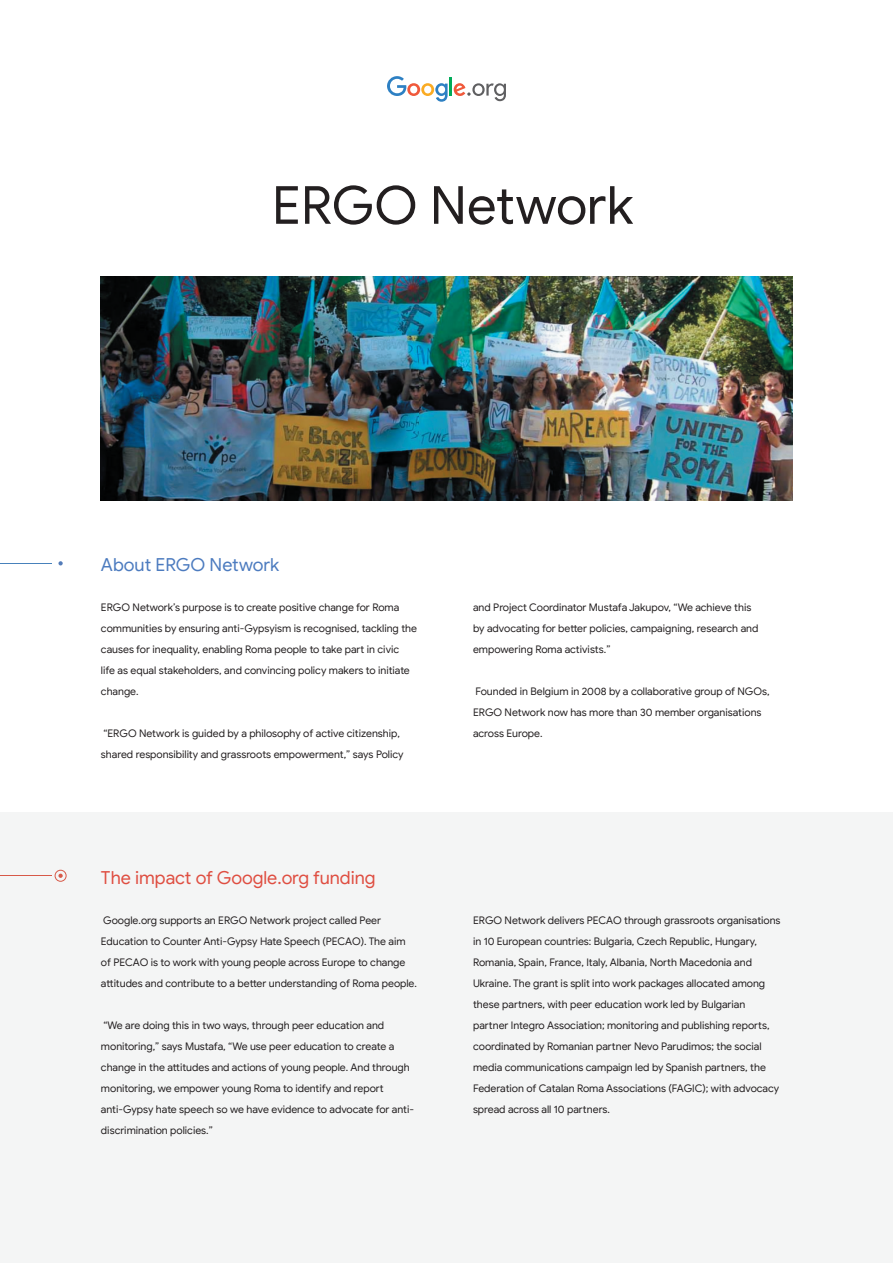
<style>
.page{position:relative;width:893px;height:1263px;background:#fff}
.page>*{position:absolute;margin:0;border:0;box-sizing:border-box;transform-origin:0 0}
.t1{font:52.5px "Google Sans";color:#231f20}
.t2{font:18px "Google Sans";color:#df4e41}
.t3{font:18px "Google Sans";color:#4c7bbf}
.t4{font:10.5px/21px "Google Sans";color:#231f20}
</style>
<div class="page">
<div style="left:0;top:812px;width:893px;height:451px;background:#f4f5f5"></div>
<svg style="left:387px;top:76px;width:61px;height:26px"></svg>
<hr style="left:449px;top:77px;width:3px;height:19px;background:#00ab59">
<svg style="left:454px;top:83px;width:52px;height:18px"></svg>
<img style="left:101px;top:277px;width:691px;height:224px">
<hr style="left:0;top:563px;width:51px;height:1px;background:#4781bb">
<svg style="left:58px;top:561px;width:5px;height:4px"></svg>
<hr style="left:0;top:875px;width:51px;height:1px;background:#d75948">
<svg style="left:58px;top:874px;width:5px;height:4px"></svg>
<div style="left:55px;top:870px;width:11px;height:12px;border:1px solid #d75948;border-radius:50%"></div>
<h1 class="t1" style="left:272px;top:173px;width:363px">ERGO Network</h1>
<h2 class="t3" style="left:101px;top:554px;width:180px">About ERGO Network</h2>
<p class="t4" style="left:101px;top:596px;width:318px">ERGO Network’s purpose is to create positive change for Roma communities by ensuring anti-Gypsyism is recognised, tackling the causes for inequality, enabling Roma people to take part in civic<br>life as equal stakeholders, and convincing policy makers to initiate change.</p>
<p class="t4" style="left:101px;top:723px;width:304px">“ERGO Network is guided by a philosophy of active citizenship, shared responsibility and grassroots empowerment,” says Policy</p>
<h2 class="t2" style="left:101px;top:866px;width:276px">The impact of Google.org funding</h2>
<p class="t4" style="left:101px;top:909px;width:318px">Google.org supports an ERGO Network project called Peer Education to Counter Anti-Gypsy Hate Speech (PECAO). The aim of PECAO is to work with young people across Europe to change attitudes and contribute to a better understanding of Roma people.</p>
<p class="t4" style="left:101px;top:1015px;width:315px">“We are doing this in two ways, through peer education and monitoring,” says Mustafa, “We use peer education to create a change in the attitudes and actions of young people. And through monitoring, we empower young Roma to identify and report anti-Gypsy hate speech so we have evidence to advocate for anti&shy;discrimination policies.”</p>
<p class="t4" style="left:473px;top:596px;width:287px">and Project Coordinator Mustafa Jakupov, “We achieve this by advocating for better policies, campaigning, research and empowering Roma activists.”</p>
<p class="t4" style="left:473px;top:681px;width:298px">Founded in Belgium in 2008 by a collaborative group of NGOs,<br>ERGO Network now has more than 30 member organisations across Europe.</p>
<p class="t4" style="left:473px;top:909px;width:309px">ERGO Network delivers PECAO through grassroots organisations in 10 European countries: Bulgaria, Czech Republic, Hungary, Romania, Spain, France, Italy, Albania, North Macedonia and Ukraine. The grant is split into work packages allocated among these partners, with peer education work led by Bulgarian partner Integro Association; monitoring and publishing reports, coordinated by Romanian partner Nevo Parudimos; the social media communications campaign led by Spanish partners, the Federation of Catalan Roma Associations (FAGIC); with advocacy spread across all 10 partners.</p>
</div>
